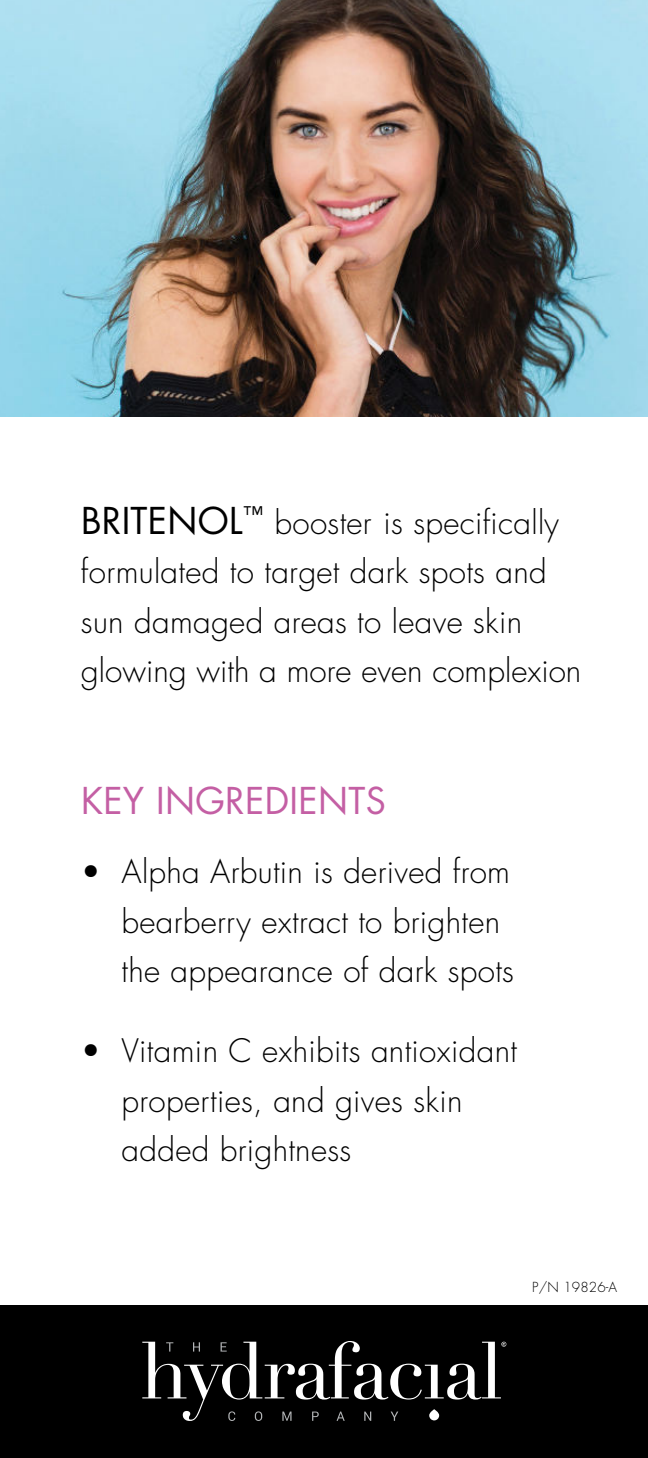
<style>
.page{position:relative;width:648px;height:1458px;background:#fff}
.page>*{position:absolute;margin:0;border:0;box-sizing:border-box;transform-origin:0 0}
.t1{font:36px "Futura Std";letter-spacing:.01em;color:#c45fa4}
.t2{font:300 31.5px/49.5px "Futura Std";letter-spacing:.01em;color:#000}
.t3{font:300 13.5px "Futura Std";letter-spacing:.01em;color:#000}
.s1{font-weight:400;font-size:36px}
</style>
<div class="page">
<div style="left:0;top:1305px;width:648px;height:153px;background:#000"></div>
<svg style="left:142px;top:1341px;width:364px;height:80px"></svg>
<img style="left:0;top:0;width:648px;height:417px">
<p class="t2" style="left:81px;top:500px;width:502px"><span class="s1">BRITENOL</span><sup>™</sup> booster is speci-cally formulated to target dark spots and sun damaged areas to leave skin glowing with a more even complexion</p>
<p class="t1" style="left:81px;top:780px;width:306px">KEY INGREDIENTS</p>
<p class="t2" style="left:122px;top:850px;width:394px;text-indent:-40px">• Alpha Arbutin is derived from bearberry extract to brighten the appearance of dark spots</p>
<p class="t2" style="left:122px;top:1028px;width:397px;text-indent:-40px">• Vitamin C exhibits antioxidant properties, and gives skin added brightness</p>
<p class="t3" style="left:532px;top:1280px;width:86px">P/N 19826-A</p>
</div>
